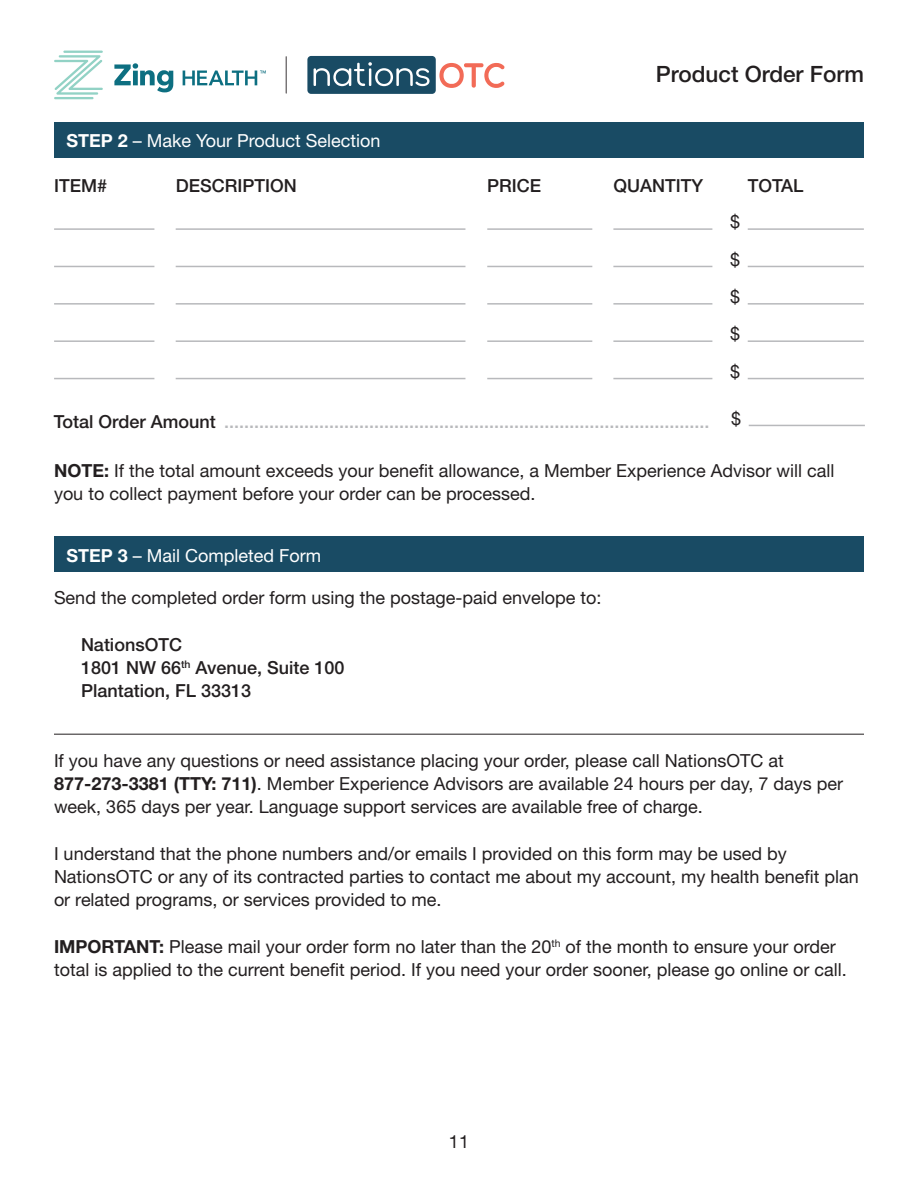
<style>
.page{position:relative;width:918px;height:1188px;background:#fff}
.page>*{position:absolute;margin:0;border:0;box-sizing:border-box;transform-origin:0 0}
.t1{font:500 22.5px "Helvetica Neue LT Pro";color:#231f20}
.Heading_2_-_left{font:18px/23.2px "Helvetica Neue LT Pro";color:#231f20}
.t2{font:500 18px "Helvetica Neue LT Pro";color:#b8b9bc}
.Heading_2_-_left-2{font:500 18px/23.2px "Helvetica Neue LT Pro";color:#231f20}
.t3{font:18px "Helvetica Neue LT Pro";color:#fff}
.s1{font-weight:700}
.s2{color:#231f20}
</style>
<div class="page">
<div style="left:54px;top:536px;width:810px;height:36px;background:#194b64"></div>
<div style="left:54px;top:123px;width:810px;height:35px;background:#194b64"></div>
<hr style="left:54px;top:228px;width:100px;height:2px;background:#b8b9bc">
<hr style="left:54px;top:266px;width:100px;height:1px;background:#b8b9bc">
<hr style="left:54px;top:303px;width:100px;height:2px;background:#b8b9bc">
<hr style="left:54px;top:340px;width:100px;height:2px;background:#b8b9bc">
<hr style="left:54px;top:378px;width:100px;height:1px;background:#b8b9bc">
<hr style="left:176px;top:228px;width:289px;height:2px;background:#b8b9bc">
<hr style="left:176px;top:266px;width:289px;height:1px;background:#b8b9bc">
<hr style="left:176px;top:303px;width:289px;height:2px;background:#b8b9bc">
<hr style="left:176px;top:340px;width:289px;height:2px;background:#b8b9bc">
<hr style="left:176px;top:378px;width:289px;height:1px;background:#b8b9bc">
<hr style="left:487px;top:228px;width:105px;height:2px;background:#b8b9bc">
<hr style="left:487px;top:266px;width:105px;height:1px;background:#b8b9bc">
<hr style="left:487px;top:303px;width:105px;height:2px;background:#b8b9bc">
<hr style="left:487px;top:340px;width:105px;height:2px;background:#b8b9bc">
<hr style="left:487px;top:378px;width:105px;height:1px;background:#b8b9bc">
<hr style="left:613px;top:228px;width:99px;height:2px;background:#b8b9bc">
<hr style="left:748px;top:228px;width:116px;height:2px;background:#b8b9bc">
<hr style="left:613px;top:266px;width:99px;height:1px;background:#b8b9bc">
<hr style="left:748px;top:266px;width:116px;height:1px;background:#b8b9bc">
<hr style="left:613px;top:303px;width:99px;height:2px;background:#b8b9bc">
<hr style="left:748px;top:303px;width:116px;height:2px;background:#b8b9bc">
<hr style="left:613px;top:340px;width:99px;height:2px;background:#b8b9bc">
<hr style="left:748px;top:340px;width:116px;height:2px;background:#b8b9bc">
<hr style="left:613px;top:378px;width:99px;height:1px;background:#b8b9bc">
<hr style="left:748px;top:378px;width:116px;height:1px;background:#b8b9bc">
<hr style="left:749px;top:425px;width:116px;height:1px;background:#b8b9bc">
<hr style="left:54px;top:734px;width:810px;height:1px;background:#231f20">
<hr style="left:286px;top:57px;width:1px;height:36px;background:#231f20">
<svg style="left:439px;top:63px;width:65px;height:25px"></svg>
<div style="left:307px;top:56px;width:129px;height:38px;background:#194b64;border-radius:4px"></div>
<svg style="left:314px;top:62px;width:116px;height:24px"></svg>
<svg style="left:114px;top:63px;width:59px;height:29px"></svg>
<hr style="left:63px;top:51px;width:40px;height:2px;background:#92d2c5">
<hr style="left:54px;top:97px;width:40px;height:2px;background:#92d2c5">
<svg style="left:54px;top:55px;width:49px;height:40px"></svg>
<svg style="left:183px;top:71px;width:83px;height:14px"></svg>
<p class="t1" style="left:656px;top:60px;width:210px">Product Order Form</p>
<p class="t3" style="left:66px;top:129px;width:316px"><span class="s1">STEP 2</span> – Make Your Product Selection</p>
<p class="Heading_2_-_left-2" style="left:54px;top:174px;width:55px">ITEM#</p>
<p class="Heading_2_-_left-2" style="left:176px;top:174px;width:123px">DESCRIPTION</p>
<p class="Heading_2_-_left-2" style="left:487px;top:174px;width:56px">PRICE</p>
<p class="Heading_2_-_left-2" style="left:613px;top:174px;width:91px">QUANTITY</p>
<p class="Heading_2_-_left-2" style="left:748px;top:174px;width:57px">TOTAL</p>
<p class="Heading_2_-_left" style="left:730px;top:210px;width:12px">$</p>
<p class="Heading_2_-_left" style="left:730px;top:247px;width:12px">$</p>
<p class="Heading_2_-_left" style="left:730px;top:285px;width:12px">$</p>
<p class="Heading_2_-_left" style="left:730px;top:322px;width:12px">$</p>
<p class="Heading_2_-_left" style="left:730px;top:359px;width:12px">$</p>
<p class="t2" style="left:54px;top:411px;width:657px"><span class="s2">Total Order Amount</span> .................................................................................................</p>
<p class="Heading_2_-_left" style="left:731px;top:406px;width:12px">$</p>
<p class="Heading_2_-_left" style="left:54px;top:459px;width:782px"><span class="s1">NOTE:</span> If the total amount exceeds your benefit allowance, a Member Experience Advisor will call you to collect payment before your order can be processed.</p>
<p class="t3" style="left:67px;top:544px;width:256px"><span class="s1">STEP 3</span> – Mail Completed Form</p>
<p class="Heading_2_-_left" style="left:54px;top:586px;width:549px">Send the completed order form using the postage-paid envelope to:</p>
<p class="Heading_2_-_left-2" style="left:81px;top:632px;width:265px">NationsOTC<br>1801 NW 66<sup>th</sup> Avenue, Suite 100</p>
<p class="Heading_2_-_left-2" style="left:81px;top:679px;width:172px">Plantation, FL 33313</p>
<p class="Heading_2_-_left" style="left:54px;top:748px;width:731px">If you have any questions or need assistance placing your order, please call NationsOTC at</p>
<p class="Heading_2_-_left" style="left:54px;top:772px;width:791px"><span class="s1">877-273-3381 (TTY: 711)</span>. Member Experience Advisors are available 24 hours per day, 7 days per week, 365 days per year. Language support services are available free of charge.</p>
<p class="Heading_2_-_left" style="left:54px;top:841px;width:806px">I understand that the phone numbers and/or emails I provided on this form may be used by<br>NationsOTC or any of its contracted parties to contact me about my account, my health benefit plan or related programs, or services provided to me.</p>
<p class="Heading_2_-_left" style="left:54px;top:934px;width:794px"><span class="s1">IMPORTANT:</span> Please mail your order form no later than the 20<sup>th</sup> of the month to ensure your order total is applied to the current benefit period. If you need your order sooner, please go online or call.</p>
<p class="Heading_2_-_left" style="left:449px;top:1129px;width:22px">11</p>
</div>
